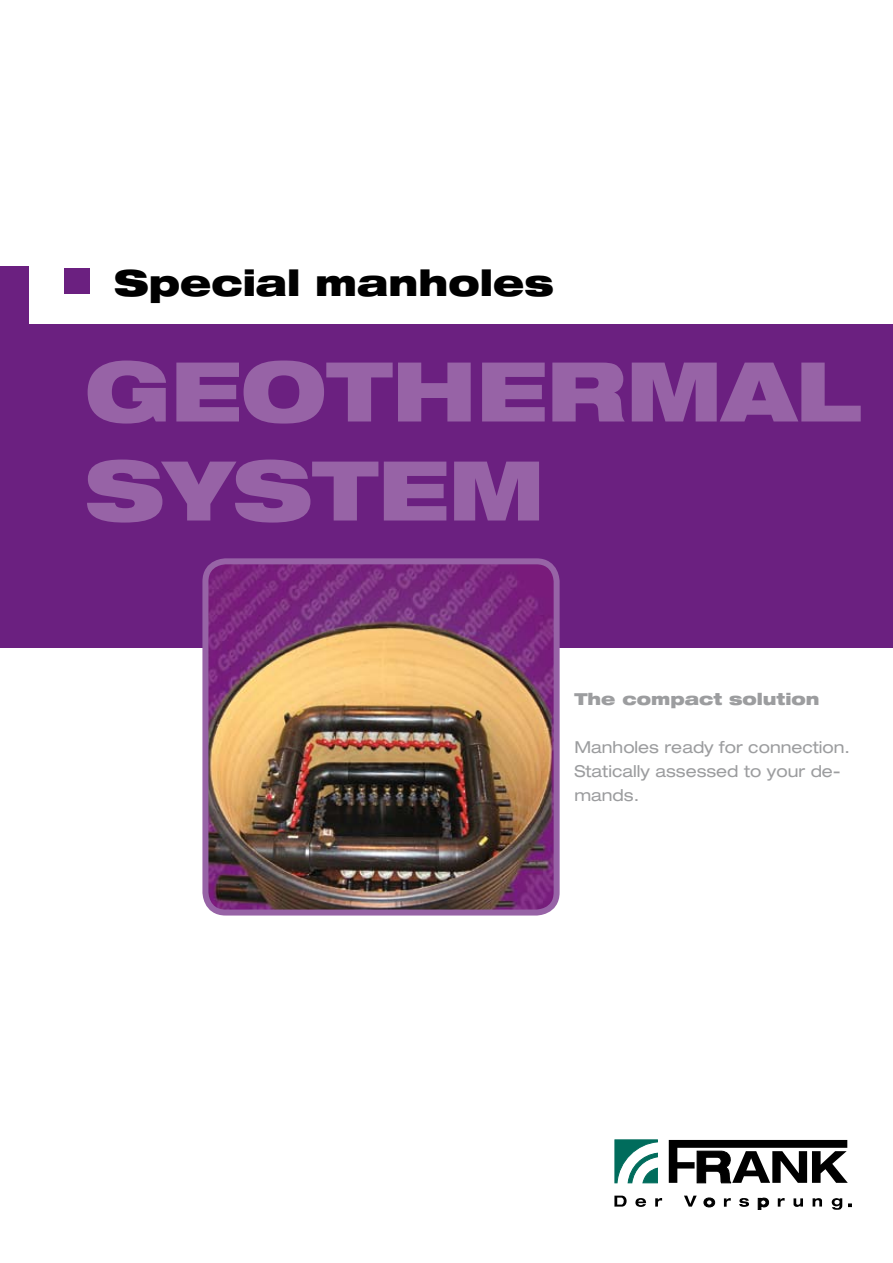
<style>
.page{position:relative;width:893px;height:1263px;background:#fff}
.page>*{position:absolute;margin:0;border:0;box-sizing:border-box;transform-origin:0 0}
.t1{font:900 expanded 82.5px/99px "Helvetica Neue";color:#9763a6}
.t2{font:900 expanded 36px "Helvetica Neue";color:#000}
.t3{font:expanded 16.5px/24px "Helvetica Neue";color:#9c9d9f}
.t4{font:900 expanded 16.5px "Helvetica Neue";color:#9c9d9f}
</style>
<div class="page">
<div style="left:0;top:266px;width:893px;height:382px;background:#6b2080"></div>
<img style="left:209px;top:565px;width:344px;height:343px">
<div style="left:202px;top:558px;width:358px;height:357px;border:6px solid #9763a6;border-radius:20px"></div>
<div style="left:29px;top:249px;width:864px;height:75px;background:#fff"></div>
<div style="left:64px;top:268px;width:26px;height:25px;background:#6b2080"></div>
<svg style="left:615px;top:1140px;width:43px;height:43px"></svg>
<svg style="left:655px;top:1198px;width:7px;height:8px"></svg>
<svg style="left:778px;top:1198px;width:7px;height:8px"></svg>
<svg style="left:724px;top:1198px;width:7px;height:9px"></svg>
<svg style="left:684px;top:1195px;width:13px;height:11px"></svg>
<svg style="left:739px;top:1198px;width:10px;height:9px"></svg>
<svg style="left:793px;top:1198px;width:10px;height:9px"></svg>
<svg style="left:813px;top:1198px;width:9px;height:8px"></svg>
<svg style="left:848px;top:1204px;width:4px;height:3px"></svg>
<svg style="left:669px;top:1140px;width:179px;height:43px"></svg>
<svg style="left:704px;top:1197px;width:11px;height:11px"></svg>
<svg style="left:758px;top:1198px;width:12px;height:12px"></svg>
<svg style="left:614px;top:1195px;width:13px;height:11px"></svg>
<svg style="left:635px;top:1198px;width:11px;height:9px"></svg>
<svg style="left:832px;top:1198px;width:10px;height:12px"></svg>
<h2 class="t2" style="left:114px;top:259px;width:441px">Special manholes</h2>
<h1 class="t1" style="left:85px;top:339px;width:778px">GEOTHERMAL<br>SYSTEM</h1>
<p class="t4" style="left:574px;top:688px;width:247px">The compact solution</p>
<p class="t3" style="left:574px;top:735px;width:277px">Manholes ready for connection.<br>Statically assessed to your de&shy;mands.</p>
</div>
